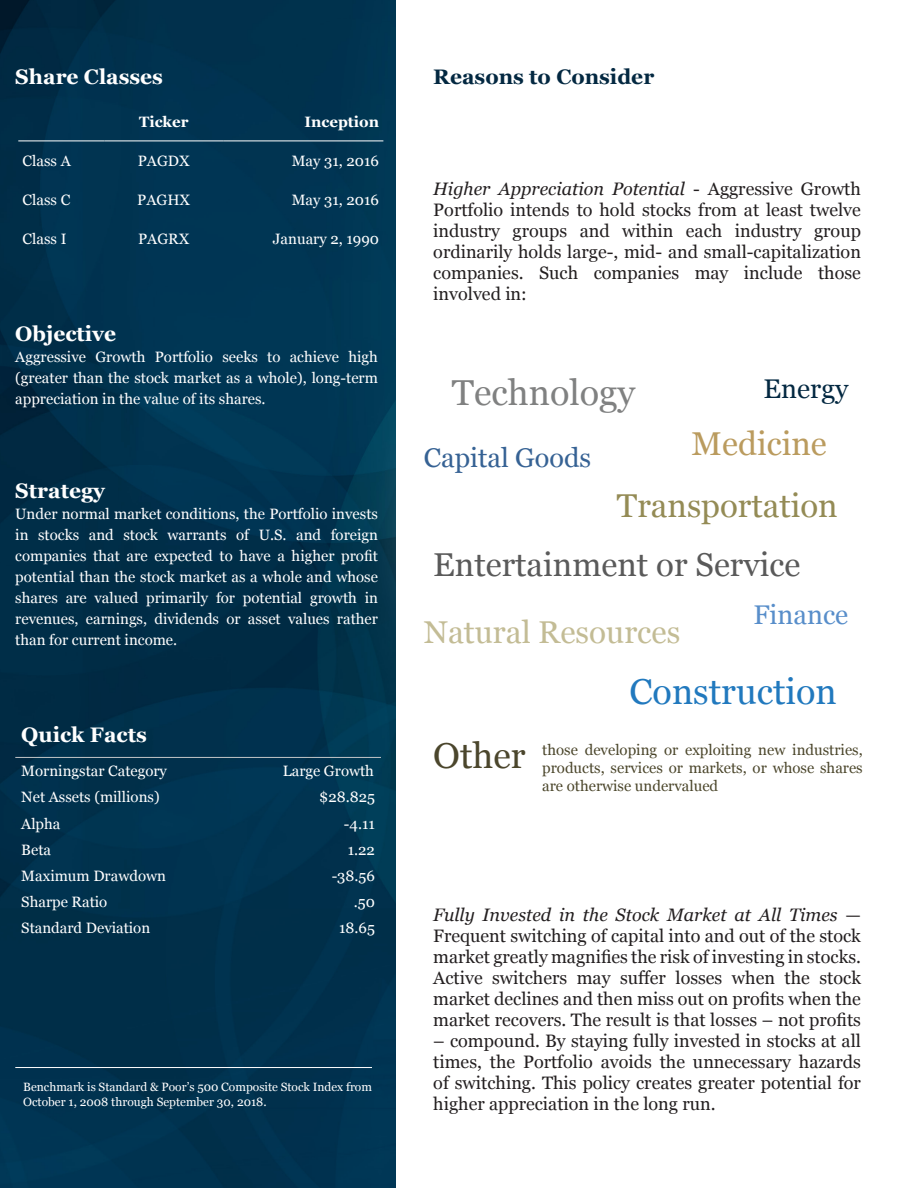
<style>
.page{position:relative;width:918px;height:1188px;background:#fff}
.page>*{position:absolute;margin:0;border:0;box-sizing:border-box;transform-origin:0 0}
.t1{font:36px "Georgia";color:#2179be}
.t2{font:36px "Georgia";color:#808181}
.t3{font:36px "Georgia";color:#4b462c}
.t4{font:33px "Georgia";color:#5a5a5a}
.t5{font:33px "Georgia";color:#948b55}
.t6{font:33px "Georgia";color:#ba9b5e}
.t7{font:31.5px "Georgia";color:#c3bc95}
.t8{font:27px "Georgia";color:#366294}
.t9{font:27px "Georgia";color:#588eca}
.t10{font:27px "Georgia";color:#032841}
.t11{font:700 21px "Georgia";color:#fff}
.t12{font:700 21px "Georgia";color:#032841}
.t13{font:18px/21px "Georgia";color:#231f20;text-align:justify}
.t14{font:15px/21px "Georgia";color:#fff;text-align:justify}
.t15{font:15px/18px "Georgia";color:#4b462b;text-align:justify}
.t16{font:700 15px "Georgia";color:#fff}
.t17{font:12px/15px "Georgia";color:#fff}
.s1{font-style:italic}
</style>
<div class="page">
<img style="left:0;top:0;width:396px;height:1188px">
<hr style="left:15px;top:757px;width:258px;height:1px;background:#c4c6c8">
<hr style="left:273px;top:757px;width:108px;height:1px;background:#c4c6c8">
<hr style="left:15px;top:1067px;width:357px;height:1px;background:#fff">
<hr style="left:18px;top:141px;width:86px;height:1px;background:#fff">
<hr style="left:104px;top:141px;width:119px;height:1px;background:#fff">
<hr style="left:223px;top:141px;width:160px;height:1px;background:#fff">
<p class="t11" style="left:15px;top:61px;width:149px">Share Classes</p>
<p class="t16" style="left:139px;top:111px;width:51px">Ticker</p>
<p class="t16" style="left:304px;top:111px;width:76px">Inception</p>
<p class="t14" style="left:23px;top:150px;width:50px">Class A</p>
<p class="t14" style="left:138px;top:150px;width:53px">PAGDX</p>
<p class="t14" style="left:292px;top:150px;width:89px">May 31, 2016</p>
<p class="t14" style="left:23px;top:189px;width:49px">Class C</p>
<p class="t14" style="left:137px;top:189px;width:54px">PAGHX</p>
<p class="t14" style="left:292px;top:189px;width:89px">May 31, 2016</p>
<p class="t14" style="left:23px;top:228px;width:45px">Class I</p>
<p class="t14" style="left:138px;top:228px;width:53px">PAGRX</p>
<p class="t14" style="left:273px;top:228px;width:108px">January 2, 1990</p>
<p class="t11" style="left:15px;top:318px;width:102px">Objective</p>
<p class="t14" style="left:15px;top:346px;width:364px">Aggressive Growth Portfolio seeks to achieve high (greater than the stock market as a whole), long-term appreciation in the value of its shares.</p>
<p class="t11" style="left:15px;top:475px;width:91px">Strategy</p>
<p class="t14" style="left:15px;top:503px;width:364px">Under normal market conditions, the Portfolio invests in stocks and stock warrants of U.S. and foreign companies that are expected to have a higher profit potential than the stock market as a whole and whose shares are valued primarily for potential growth in revenues, earnings, dividends or asset values rather than for current income.</p>
<p class="t11" style="left:21px;top:719px;width:127px">Quick Facts</p>
<p class="t14" style="left:21px;top:760px;width:147px">Morningstar Category</p>
<p class="t14" style="left:283px;top:760px;width:93px">Large Growth</p>
<p class="t14" style="left:21px;top:786px;width:140px">Net Assets (millions)</p>
<p class="t14" style="left:319px;top:786px;width:57px">$28.825</p>
<p class="t14" style="left:21px;top:812px;width:41px">Alpha</p>
<p class="t14" style="left:344px;top:812px;width:33px">-4.11</p>
<p class="t14" style="left:21px;top:838px;width:31px">Beta</p>
<p class="t14" style="left:348px;top:838px;width:29px">1.22</p>
<p class="t14" style="left:21px;top:865px;width:146px">Maximum Drawdown</p>
<p class="t14" style="left:332px;top:865px;width:45px">-38.56</p>
<p class="t14" style="left:21px;top:891px;width:88px">Sharpe Ratio</p>
<p class="t14" style="left:354px;top:891px;width:23px">.50</p>
<p class="t14" style="left:21px;top:917px;width:130px">Standard Deviation</p>
<p class="t14" style="left:339px;top:917px;width:37px">18.65</p>
<p class="t17" style="left:23px;top:1079px;width:350px">Benchmark is Standard &amp; Poor’s 500 Composite Stock Index from<br>October 1, 2008 through September 30, 2018.</p>
<p class="t12" style="left:433px;top:61px;width:222px">Reasons to Consider</p>
<p class="t13" style="left:433px;top:178px;width:429px"><span class="s1">Higher Appreciation Potential</span> - Aggressive Growth Portfolio intends to hold stocks from at least twelve industry groups and within each industry group ordinarily holds large-, mid- and small-capitalization companies. Such companies may include those involved in:</p>
<p class="t2" style="left:452px;top:366px;width:185px">Technology</p>
<p class="t10" style="left:764px;top:369px;width:86px">Energy</p>
<p class="t8" style="left:424px;top:438px;width:169px">Capital Goods</p>
<p class="t6" style="left:692px;top:420px;width:137px">Medicine</p>
<p class="t5" style="left:617px;top:481px;width:222px">Transportation</p>
<p class="t4" style="left:433px;top:540px;width:369px">Entertainment or Service</p>
<p class="t7" style="left:424px;top:609px;width:258px">Natural Resources</p>
<p class="t9" style="left:753px;top:595px;width:96px">Finance</p>
<p class="t3" style="left:433px;top:729px;width:94px">Other</p>
<p class="t1" style="left:630px;top:665px;width:209px">Construction</p>
<p class="t15" style="left:542px;top:740px;width:322px">those developing or exploiting new industries, products, services or markets, or whose shares are otherwise undervalued</p>
<p class="t13" style="left:433px;top:904px;width:429px"><span class="s1">Fully Invested in the Stock Market at All Times</span> — Frequent switching of capital into and out of the stock market greatly magnifies the risk of investing in stocks.<br>Active switchers may suffer losses when the stock market declines and then miss out on profits when the market recovers. The result is that losses – not profits</p>
<p class="t13" style="left:433px;top:1030px;width:429px">– compound. By staying fully invested in stocks at all times, the Portfolio avoids the unnecessary hazards of switching. This policy creates greater potential for higher appreciation in the long run.</p>
</div>
